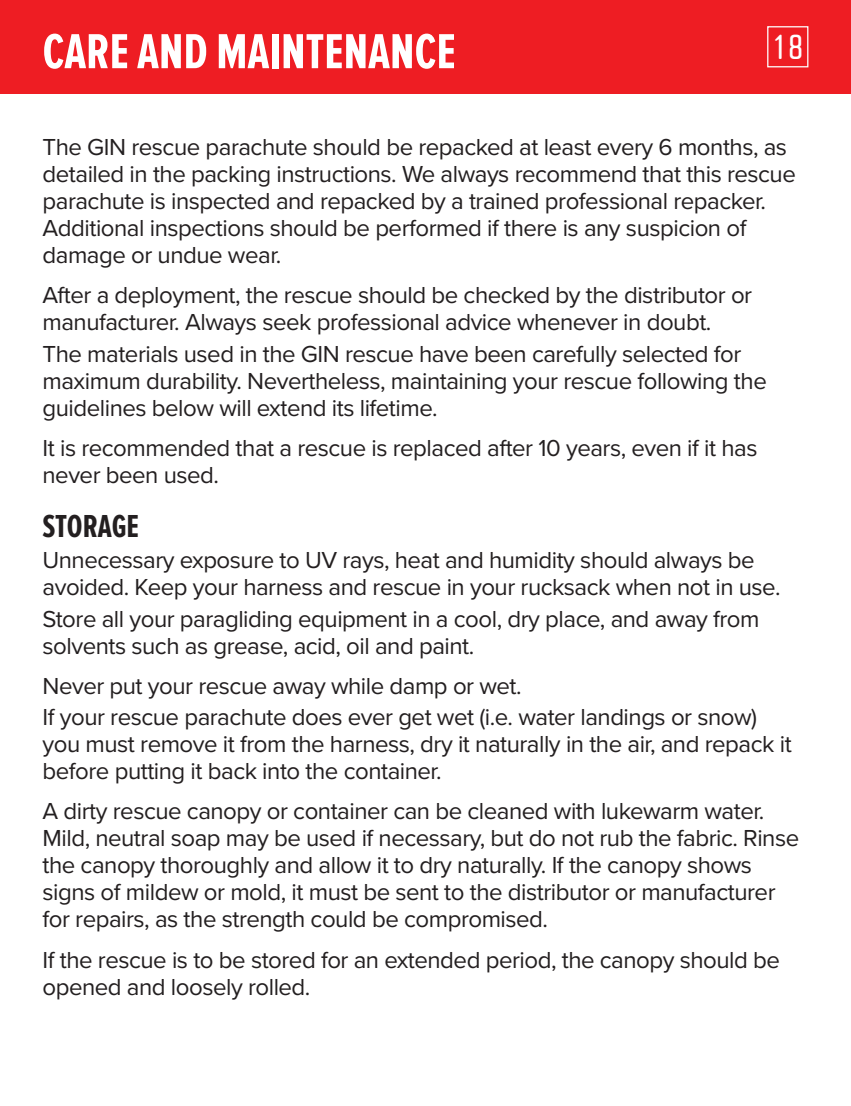
<style>
.page{position:relative;width:851px;height:1106px;background:#fff}
.page>*{position:absolute;margin:0;border:0;box-sizing:border-box;transform-origin:0 0}
.t1{font:700 51px "Proxima Nova Ex Cn";color:#fff}
.t2{font:36px "Cholla Sans OT";color:#fff}
.t3{font:700 33px "Proxima Nova Ex Cn";letter-spacing:-.005em;color:#231f20}
.Main_text_style{font:24px/27px "Proxima Nova";letter-spacing:-.02em;color:#231f20}
</style>
<div class="page">
<div style="left:0;top:0;width:850px;height:94px;background:#ee1d23"></div>
<div style="left:767px;top:26px;width:41px;height:41px;border:1px solid #fff"></div>
<p class="t1" style="left:43px;top:23px;width:414px">CARE AND MAINTENANCE</p>
<h2 class="t2" style="left:771px;top:27px;width:33px">18</h2>
<p class="Main_text_style" style="left:43px;top:132px;width:754px">The GIN rescue parachute should be repacked at least every 6 months, as detailed in the packing instructions. We always recommend that this rescue parachute is inspected and repacked by a trained professional repacker.<br>Additional inspections should be performed if there is any suspicion of damage or undue wear.</p>
<p class="Main_text_style" style="left:43px;top:281px;width:711px">After a deployment, the rescue should be checked by the distributor or manufacturer. Always seek professional advice whenever in doubt.</p>
<p class="Main_text_style" style="left:43px;top:339px;width:725px">The materials used in the GIN rescue have been carefully selected for maximum durability. Nevertheless, maintaining your rescue following the guidelines below will extend its lifetime.</p>
<p class="Main_text_style" style="left:43px;top:433px;width:716px">It is recommended that a rescue is replaced after 10 years, even if it has never been used.</p>
<p class="t3" style="left:43px;top:508px;width:98px">STORAGE</p>
<p class="Main_text_style" style="left:43px;top:545px;width:739px">Unnecessary exposure to UV rays, heat and humidity should always be avoided. Keep your harness and rescue in your rucksack when not in use.</p>
<p class="Main_text_style" style="left:43px;top:604px;width:718px">Store all your paragliding equipment in a cool, dry place, and away from solvents such as grease, acid, oil and paint.</p>
<p class="Main_text_style" style="left:43px;top:671px;width:480px">Never put your rescue away while damp or wet.</p>
<p class="Main_text_style" style="left:43px;top:702px;width:750px">If your rescue parachute does ever get wet (i.e. water landings or snow) you must remove it from the harness, dry it naturally in the air, and repack it before putting it back into the container.</p>
<p class="Main_text_style" style="left:43px;top:796px;width:758px">A dirty rescue canopy or container can be cleaned with lukewarm water.<br>Mild, neutral soap may be used if necessary, but do not rub the fabric. Rinse the canopy thoroughly and allow it to dry naturally. If the canopy shows signs of mildew or mold, it must be sent to the distributor or manufacturer for repairs, as the strength could be compromised.</p>
<p class="Main_text_style" style="left:43px;top:945px;width:739px">If the rescue is to be stored for an extended period, the canopy should be opened and loosely rolled.</p>
</div>
